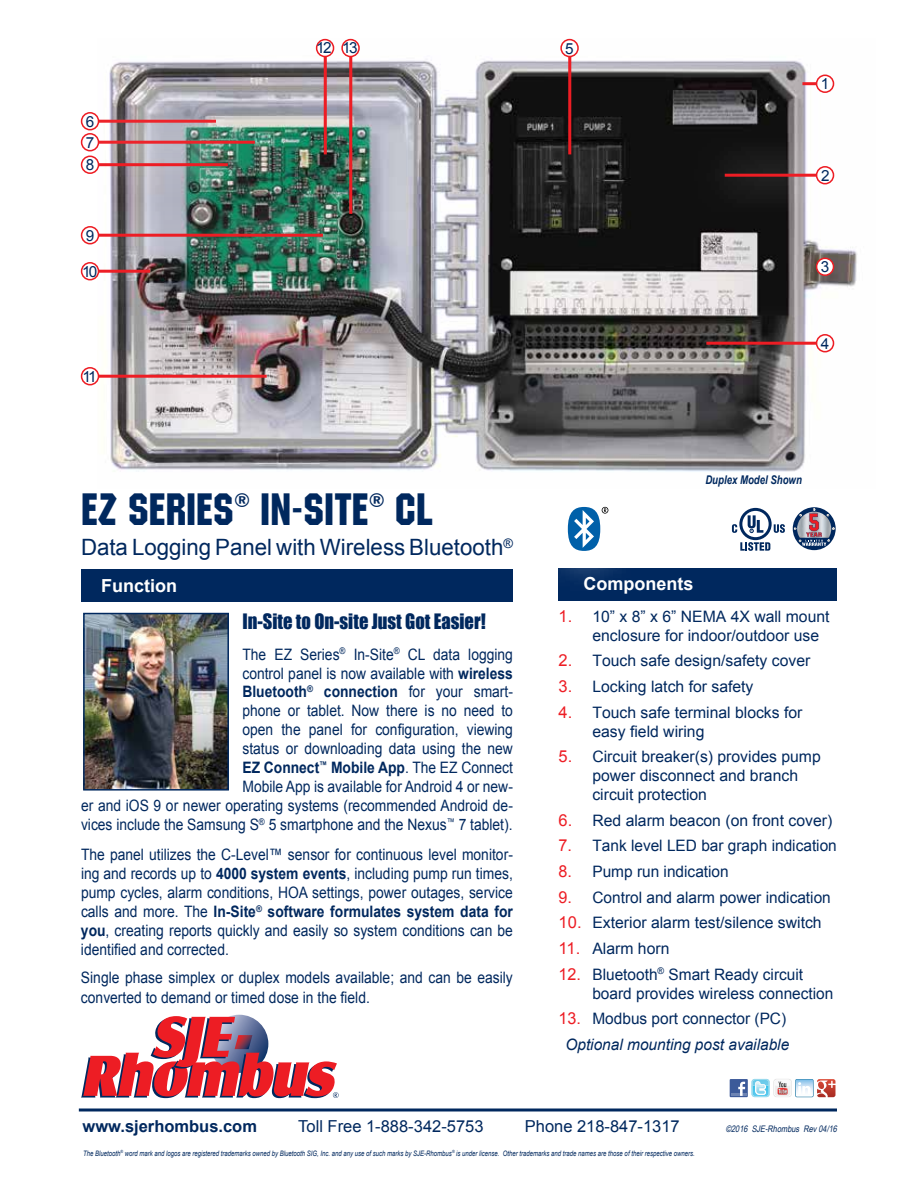
<style>
.page{position:relative;width:918px;height:1188px;background:#fff}
.page>*{position:absolute;margin:0;border:0;box-sizing:border-box;transform-origin:0 0}
.t1{font:45px "Machine IT Cby BT";color:#00285e}
.t2{font:22.5px "Arial";color:#00285e}
.t3{font:19.5px "Impact";color:#00285e;scale:.95 1}
.t4{font:19.2px "Machine IT Cby BT";color:#00285e}
.t5{font:700 18px "Arial";color:#fff}
.t6{font:16.5px "Arial";color:#00285e}
.t7{font:700 16.5px "Arial";color:#00285e}
.t8{font:15.75px/18.9px "Arial";color:#00285e;text-align:right;scale:.88 1}
.t9{font:15.75px/18.9px "Arial";color:#00285e}
.t10{font:italic 15.75px/25.7px "Arial";color:#00285e;text-align:center}
.t11{font:15.3px/21px "Arial";letter-spacing:-.105em;color:#00285e}
.t12{font:italic 700 12px "Arial";color:#00285e;scale:.8 1}
.t13{font:italic 9px "Arial Narrow";color:#00285e}
.t14{font:italic 7.5px "Arial";color:#00285e;scale:.8 1}
.s1{font-weight:700}
.s2{font-size:16.5px;color:#ed1d24}
.s3{font-style:normal;font-size:16.5px;color:#ed1d24}
.s4{font-style:normal}
</style>
<div class="page">
<img style="left:109px;top:39px;width:748px;height:433px">
<hr style="left:79px;top:1109px;width:758px;height:3px;background:#00285e">
<div style="left:730px;top:1079px;width:18px;height:18px;background:#3c5a99"></div>
<hr style="left:731px;top:1093px;width:16px;height:3px;background:#6d84b3">
<svg style="left:738px;top:1082px;width:7px;height:14px"></svg>
<svg style="left:817px;top:1079px;width:19px;height:18px"></svg>
<svg style="left:751px;top:1079px;width:84px;height:18px"></svg>
<svg style="left:81px;top:1016px;width:258px;height:82px"></svg>
<div style="left:81px;top:569px;width:432px;height:33px;background:#00285e"></div>
<svg style="left:732px;top:508px;width:53px;height:43px"></svg>
<div style="left:559px;top:568px;width:278px;height:32px;background:#00285e"></div>
<hr style="left:568px;top:53px;width:3px;height:101px;background:#ed1d24">
<hr style="left:324px;top:53px;width:3px;height:101px;background:#ed1d24">
<hr style="left:349px;top:53px;width:3px;height:161px;background:#ed1d24">
<div style="left:561px;top:40px;width:17px;height:17px;background:#fff;border-radius:50%"></div>
<div style="left:560px;top:39px;width:19px;height:18px;border:2px solid #ed1d24;border-radius:50%"></div>
<div style="left:317px;top:40px;width:17px;height:17px;background:#fff;border-radius:50%"></div>
<div style="left:316px;top:39px;width:18px;height:18px;border:2px solid #ed1d24;border-radius:50%"></div>
<div style="left:342px;top:40px;width:17px;height:17px;background:#fff;border-radius:50%"></div>
<div style="left:341px;top:39px;width:19px;height:18px;border:2px solid #ed1d24;border-radius:50%"></div>
<svg style="left:793px;top:507px;width:43px;height:43px"></svg>
<svg style="left:771px;top:46px;width:78px;height:75px"></svg>
<hr style="left:802px;top:82px;width:16px;height:3px;background:#ed1d24">
<svg style="left:109px;top:82px;width:138px;height:21px;background:#b1afb4"></svg>
<img style="left:80px;top:103px;width:206px;height:78px">
<img style="left:80px;top:125px;width:179px;height:71px">
<hr style="left:93px;top:163px;width:135px;height:3px;background:#ed1d24">
<svg style="left:81px;top:274px;width:100px;height:36px"></svg>
<img style="left:80px;top:196px;width:274px;height:78px">
<hr style="left:93px;top:234px;width:230px;height:3px;background:#ed1d24">
<img style="left:80px;top:337px;width:218px;height:78px">
<hr style="left:93px;top:375px;width:174px;height:3px;background:#ed1d24">
<svg style="left:694px;top:136px;width:155px;height:78px"></svg>
<hr style="left:725px;top:174px;width:93px;height:3px;background:#ed1d24">
<svg style="left:675px;top:304px;width:174px;height:78px"></svg>
<hr style="left:706px;top:342px;width:112px;height:3px;background:#ed1d24">
<div style="left:817px;top:75px;width:17px;height:17px;background:#fff;border-radius:50%"></div>
<div style="left:816px;top:75px;width:18px;height:18px;border:2px solid #ed1d24;border-radius:50%"></div>
<div style="left:82px;top:113px;width:17px;height:17px;background:#fff;border-radius:50%"></div>
<div style="left:81px;top:112px;width:18px;height:18px;border:2px solid #ed1d24;border-radius:50%"></div>
<div style="left:82px;top:134px;width:17px;height:17px;background:#fff;border-radius:50%"></div>
<div style="left:81px;top:133px;width:18px;height:18px;border:2px solid #ed1d24;border-radius:50%"></div>
<div style="left:82px;top:156px;width:17px;height:17px;background:#fff;border-radius:50%"></div>
<div style="left:81px;top:156px;width:18px;height:18px;border:2px solid #ed1d24;border-radius:50%"></div>
<div style="left:82px;top:263px;width:17px;height:17px;background:#fff;border-radius:50%"></div>
<div style="left:81px;top:262px;width:18px;height:18px;border:2px solid #ed1d24;border-radius:50%"></div>
<div style="left:82px;top:227px;width:17px;height:17px;background:#fff;border-radius:50%"></div>
<div style="left:81px;top:226px;width:18px;height:18px;border:2px solid #ed1d24;border-radius:50%"></div>
<div style="left:82px;top:368px;width:17px;height:17px;background:#fff;border-radius:50%"></div>
<div style="left:81px;top:367px;width:18px;height:18px;border:2px solid #ed1d24;border-radius:50%"></div>
<div style="left:817px;top:167px;width:17px;height:17px;background:#fff;border-radius:50%"></div>
<div style="left:816px;top:166px;width:18px;height:18px;border:2px solid #ed1d24;border-radius:50%"></div>
<div style="left:817px;top:335px;width:17px;height:17px;background:#fff;border-radius:50%"></div>
<div style="left:816px;top:334px;width:18px;height:18px;border:2px solid #ed1d24;border-radius:50%"></div>
<div style="left:817px;top:258px;width:17px;height:17px;background:#fff;border-radius:50%"></div>
<div style="left:816px;top:258px;width:18px;height:18px;border:2px solid #ed1d24;border-radius:50%"></div>
<img style="left:86px;top:616px;width:140px;height:172px">
<div style="left:83px;top:613px;width:146px;height:178px;border:2px solid #00285e"></div>
<svg style="left:558px;top:506px;width:56px;height:85px"></svg>
<div style="left:571px;top:509px;width:32px;height:47px;background:#fff;border-radius:50%"></div>
<svg style="left:568px;top:507px;width:40px;height:44px"></svg>
<p class="t11" style="left:86px;top:111px;width:10px">6<br>7</p>
<p class="t11" style="left:86px;top:154px;width:10px">8</p>
<p class="t11" style="left:86px;top:225px;width:10px">9</p>
<p class="t11" style="left:82px;top:261px;width:17px">10</p>
<p class="t11" style="left:83px;top:366px;width:16px">11</p>
<p class="t11" style="left:316px;top:38px;width:43px">12 13</p>
<p class="t11" style="left:565px;top:38px;width:10px">5</p>
<p class="t11" style="left:821px;top:73px;width:10px">1</p>
<p class="t11" style="left:821px;top:166px;width:10px">2</p>
<p class="t11" style="left:821px;top:257px;width:10px">3</p>
<p class="t11" style="left:821px;top:333px;width:10px">4</p>
<p class="t12" style="left:705px;top:472px;width:122px">Duplex Model Shown</p>
<h1 class="t1" style="left:81px;top:483px;width:155px">EZ SERIES</h1>
<p class="t4" style="left:234px;top:489px;width:18px">®</p>
<h1 class="t1" style="left:260px;top:483px;width:110px">IN-SITE</h1>
<p class="t4" style="left:369px;top:489px;width:18px">®</p>
<h1 class="t1" style="left:395px;top:483px;width:40px">CL</h1>
<h2 class="t2" style="left:81px;top:533px;width:434px">Data Logging Panel with Wireless Bluetooth<sup>®</sup></h2>
<p class="t5" style="left:101px;top:574px;width:77px">Function</p>
<p class="t3" style="left:242px;top:607px;width:258px">In-Site to On-site Just Got Easier!</p>
<p class="t8" style="left:81px;top:645px;width:492px">The EZ Series<sup>®</sup> In-Site<sup>®</sup> CL data logging<br>control panel is now available with <span class="s1">wireless<br>Bluetooth</span><sup>®</sup> <span class="s1">connection</span> for your smart-<br>phone or tablet. Now there is no need to<br>open the panel for configuration, viewing<br>status or downloading data using the new<br><span class="s1">EZ Connect</span><sup>™</sup> <span class="s1">Mobile App</span>. The EZ Connect<br>Mobile App is available for Android 4 or new-<br>er and iOS 9 or newer operating systems (recommended Android de&shy;vices include the Samsung S<sup>®</sup> 5 smartphone and the Nexus<sup>™</sup> 7 tablet).</p>
<p class="t8" style="left:81px;top:845px;width:492px;text-align:justify">The panel utilizes the C-Level™ sensor for continuous level monitor&shy;ing and records up to <span class="s1">4000 system events</span>, including pump run times, pump cycles, alarm conditions, HOA settings, power outages, service calls and more. The <span class="s1">In-Site</span><sup>®</sup> <span class="s1">software formulates system data for you</span>, creating reports quickly and easily so system conditions can be identified and corrected.</p>
<p class="t8" style="left:81px;top:968px;width:492px;line-height:19.8px;text-align:left">Single phase simplex or duplex models available; and can be easily converted to demand or timed dose in the field.</p>
<p class="t5" style="left:584px;top:571px;width:111px">Components</p>
<p class="t9" style="left:592px;top:607px;width:239px;text-indent:-34px"><span class="s2">1.</span> 10” x 8” x 6” NEMA 4X wall mount enclosure for indoor/outdoor use</p>
<p class="t9" style="left:559px;top:652px;width:253px"><span class="s2">2.</span> Touch safe design/safety cover</p>
<p class="t9" style="left:559px;top:677px;width:196px"><span class="s2">3.</span> Locking latch for safety</p>
<p class="t9" style="left:592px;top:703px;width:212px;text-indent:-34px"><span class="s2">4.</span> Touch safe terminal blocks for easy field wiring</p>
<p class="t9" style="left:592px;top:748px;width:230px;text-indent:-34px"><span class="s2">5.</span> Circuit breaker(s) provides pump power disconnect and branch circuit protection</p>
<p class="t9" style="left:559px;top:811px;width:275px"><span class="s2">6.</span> Red alarm beacon (on front cover)</p>
<p class="t9" style="left:559px;top:837px;width:280px"><span class="s2">7.</span> Tank level LED bar graph indication</p>
<p class="t9" style="left:559px;top:862px;width:172px"><span class="s2">8.</span> Pump run indication</p>
<p class="t9" style="left:559px;top:888px;width:274px"><span class="s2">9.</span> Control and alarm power indication</p>
<p class="t9" style="left:559px;top:914px;width:265px"><span class="s2">10.</span> Exterior alarm test/silence switch</p>
<p class="t9" style="left:559px;top:939px;width:112px"><span class="s2">11.</span> Alarm horn</p>
<p class="t9" style="left:592px;top:965px;width:243px;text-indent:-34px"><span class="s2">12.</span> Bluetooth<sup>®</sup> Smart Ready circuit board provides wireless connection</p>
<p class="t10" style="left:559px;top:1006px;width:232px"><span class="s3">13.</span> <span class="s4">Modbus port connector (PC)<br></span>Optional mounting post available</p>
<p class="t7" style="left:83px;top:1116px;width:176px">www.sjerhombus.com</p>
<p class="t6" style="left:298px;top:1116px;width:187px">Toll Free 1-888-342-5753</p>
<p class="t6" style="left:525px;top:1116px;width:157px">Phone 218-847-1317</p>
<p class="t13" style="left:726px;top:1123px;width:115px">©2016 SJE-Rhombus Rev04/16</p>
<p class="t14" style="left:83px;top:1148px;width:766px">The Bluetooth<sup>®</sup> word mark and logos are registered trademarks owned by Bluetooth SIG, Inc. and any use of such marks by SJE-Rhombus<sup>®</sup> is under license. Other trademarks and trade names are those of their respective owners.</p>
</div>
